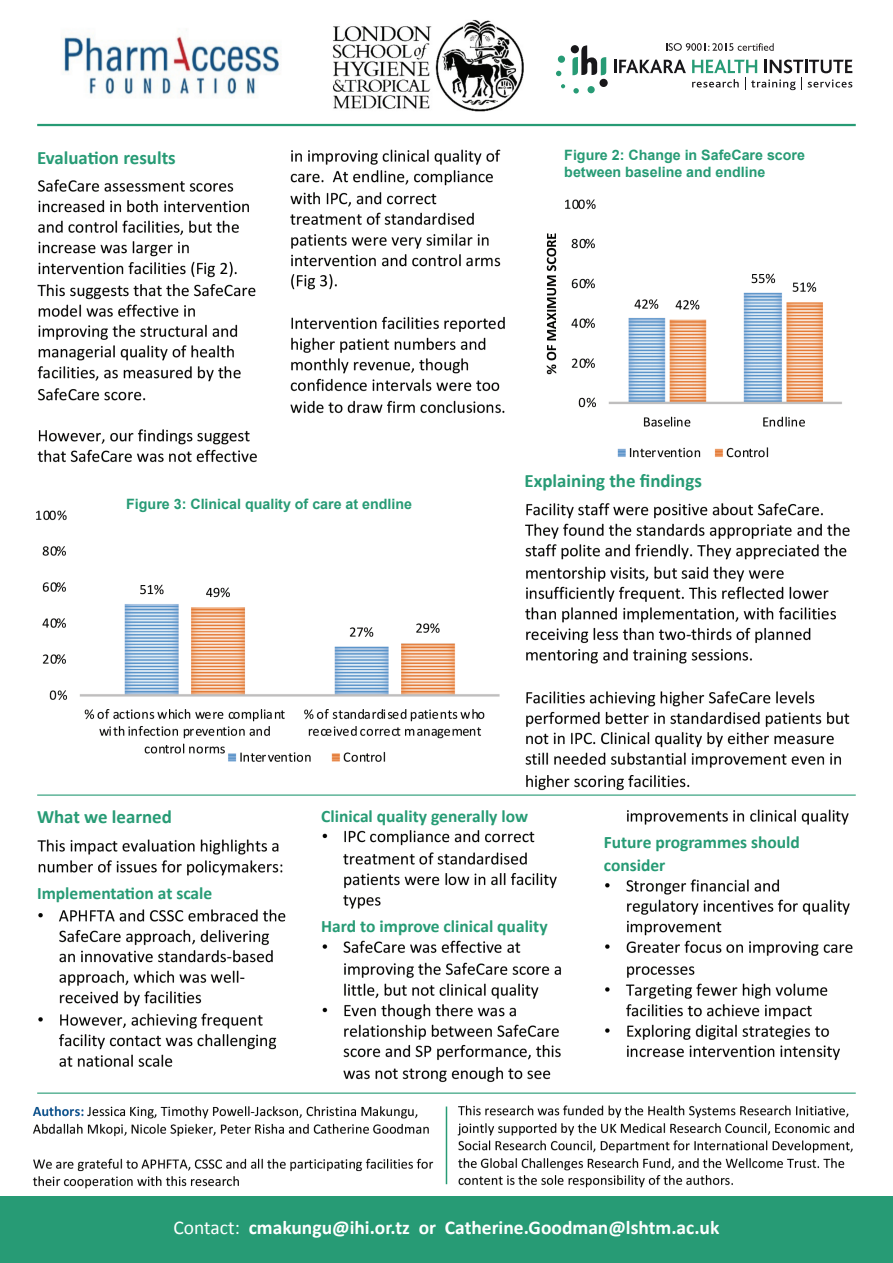
<style>
.page{position:relative;width:893px;height:1263px;background:#fff}
.page>*{position:absolute;margin:0;border:0;box-sizing:border-box;transform-origin:0 0}
.t1{font:700 19.5px "Calibri";color:#fff}
.t2{font:700 18.9px "Calibri";color:#279b75}
.t3{font:700 17.4px/22.2px "Calibri";color:#279b75}
.t4{font:700 14.25px/16.8px "Arial";color:#279b75}
.s1{font-weight:400}
</style>
<div class="page">
<img style="left:32px;top:19px;width:824px;height:1170px">
<div style="left:0;top:1196px;width:893px;height:67px;background:#279b75"></div>
<div style="left:599px;top:79px;width:9px;height:8px;background:#18171a;border-radius:50%"></div>
<div style="left:558px;top:56px;width:7px;height:7px;background:#279b75;border-radius:50%"></div>
<svg style="left:556px;top:71px;width:5px;height:5px"></svg>
<svg style="left:561px;top:84px;width:4px;height:4px"></svg>
<div style="left:587px;top:86px;width:8px;height:7px;background:#279b75;border-radius:50%"></div>
<svg style="left:573px;top:88px;width:6px;height:6px"></svg>
<svg style="left:572px;top:44px;width:34px;height:32px"></svg>
<svg style="left:614px;top:60px;width:72px;height:13px"></svg>
<svg style="left:666px;top:43px;width:108px;height:8px"></svg>
<svg style="left:692px;top:60px;width:160px;height:30px"></svg>
<hr style="left:37px;top:124px;width:819px;height:2px;background:#279b75">
<hr style="left:37px;top:794px;width:819px;height:2px;background:#279b75">
<hr style="left:37px;top:1092px;width:819px;height:2px;background:#279b75">
<hr style="left:446px;top:1106px;width:1px;height:78px;background:#279b75">
<p class="t2" style="left:37px;top:144px;width:140px">Evaluation results</p>
<p class="t4" style="left:564px;top:147px;width:242px">Figure 2: Change in SafeCare score between baseline and endline</p>
<p class="t4" style="left:126px;top:496px;width:287px">Figure 3: Clinical quality of care at endline</p>
<p class="t2" style="left:525px;top:467px;width:179px">Explaining the findings</p>
<p class="t2" style="left:37px;top:803px;width:136px">What we learned</p>
<p class="t3" style="left:37px;top:882px;width:177px">Implementation at scale</p>
<p class="t3" style="left:321px;top:805px;width:208px">Clinical quality generally low</p>
<p class="t3" style="left:321px;top:914px;width:228px">Hard to improve clinical quality</p>
<p class="t3" style="left:604px;top:831px;width:198px">Future programmes should consider</p>
<p class="t1" style="left:174px;top:1213px;width:547px"><span class="s1">Contact:</span> cmakungu@ihi.or.tz or Catherine.Goodman@lshtm.ac.uk</p>
</div>
